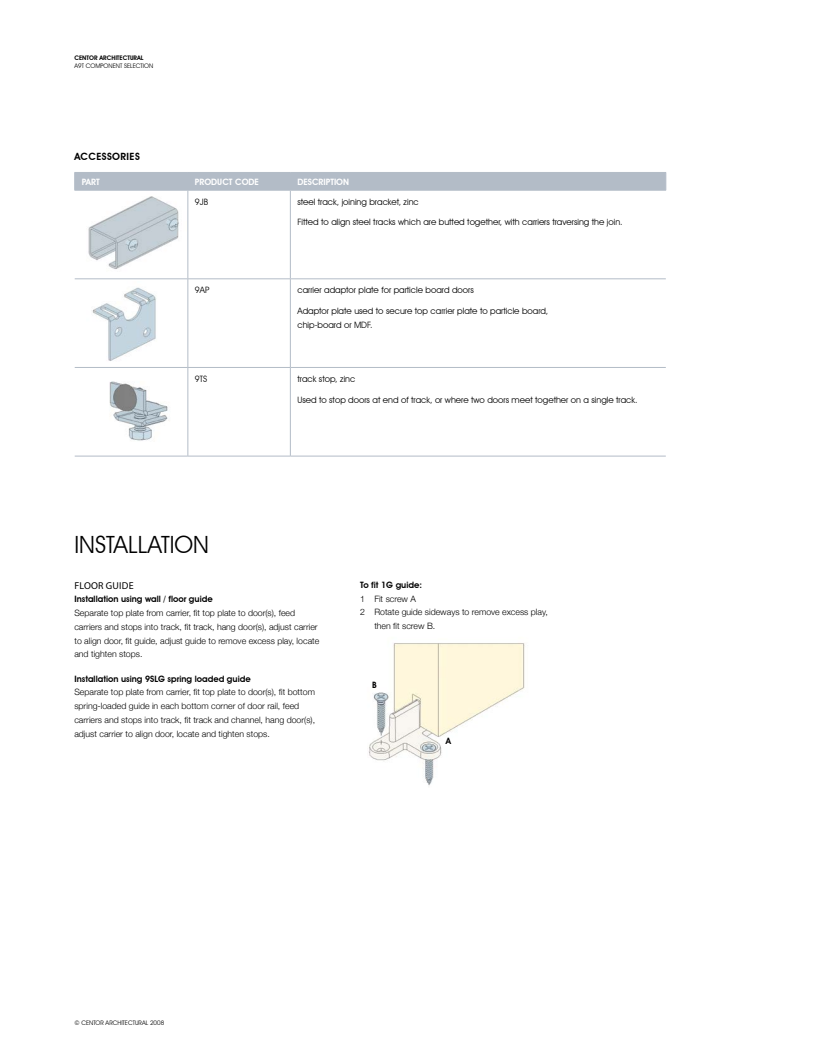
<style>
.page{position:relative;width:815px;height:1053px;background:#fff}
.page>*{position:absolute;margin:0;border:0;box-sizing:border-box;transform-origin:0 0}
.t1{font:23.75px "Avant Garde IT Cby BT";color:#000}
.t2{font:600 10px "Avant Garde IT Cby BT";letter-spacing:.04em;color:#000}
.t3{font:10px "Myriad Pro";letter-spacing:.02em;color:#000}
.t4{font:300 8.75px/13.8px "Helvetica Neue";color:#000}
.t5{font:8.75px/13.8px "Avant Garde IT Cby BT";color:#000}
.t6{font:600 8.75px "Avant Garde IT Cby BT";color:#000}
.t7{font:600 8.75px "Avant Garde IT Cby BT";color:#fff}
.t8{font:6.25px "Avant Garde IT Cby BT";color:#000}
.t9{font:600 6.25px "Avant Garde IT Cby BT";color:#000}
</style>
<div class="page">
<img style="left:368px;top:643px;width:157px;height:143px">
<div style="left:74px;top:172px;width:592px;height:18px;background:#b3bcc7"></div>
<hr style="left:74px;top:190px;width:114px;height:1px;background:#b3bcc7">
<hr style="left:188px;top:190px;width:102px;height:1px;background:#b3bcc7">
<hr style="left:188px;top:190px;width:1px;height:88px;background:#b3bcc7">
<hr style="left:290px;top:190px;width:376px;height:1px;background:#b3bcc7">
<hr style="left:290px;top:190px;width:1px;height:88px;background:#b3bcc7">
<hr style="left:75px;top:278px;width:113px;height:1px;background:#b3bcc7">
<hr style="left:188px;top:278px;width:102px;height:1px;background:#b3bcc7">
<hr style="left:188px;top:279px;width:1px;height:88px;background:#b3bcc7">
<hr style="left:290px;top:278px;width:376px;height:1px;background:#b3bcc7">
<hr style="left:290px;top:279px;width:1px;height:88px;background:#b3bcc7">
<hr style="left:75px;top:367px;width:113px;height:1px;background:#b3bcc7">
<hr style="left:188px;top:367px;width:102px;height:1px;background:#b3bcc7">
<hr style="left:188px;top:368px;width:1px;height:88px;background:#b3bcc7">
<hr style="left:290px;top:367px;width:376px;height:1px;background:#b3bcc7">
<hr style="left:290px;top:368px;width:1px;height:88px;background:#b3bcc7">
<hr style="left:75px;top:456px;width:113px;height:1px;background:#b3bcc7">
<hr style="left:188px;top:456px;width:102px;height:1px;background:#b3bcc7">
<hr style="left:290px;top:456px;width:376px;height:1px;background:#b3bcc7">
<img style="left:88px;top:196px;width:91px;height:73px">
<img style="left:92px;top:287px;width:64px;height:74px">
<img style="left:109px;top:381px;width:59px;height:60px">
<p class="t9" style="left:74px;top:54px;width:71px">CENTOR ARCHITECTURAL</p>
<p class="t8" style="left:74px;top:62px;width:80px">A9T COMPONENT SELECTION</p>
<p class="t2" style="left:74px;top:150px;width:67px">ACCESSORIES</p>
<p class="t7" style="left:82px;top:176px;width:20px">PART</p>
<p class="t7" style="left:195px;top:176px;width:66px">PRODUCT CODE</p>
<p class="t7" style="left:297px;top:176px;width:53px">DESCRIPTION</p>
<p class="t5" style="left:195px;top:194px;width:15px">9JB</p>
<p class="t5" style="left:297px;top:194px;width:123px">steel track, joining bracket, zinc</p>
<p class="t5" style="left:297px;top:215px;width:327px">Fitted to align steel tracks which are butted together, with carriers traversing the join.</p>
<p class="t5" style="left:195px;top:283px;width:16px">9AP</p>
<p class="t5" style="left:297px;top:283px;width:178px">carrier adaptor plate for particle board doors</p>
<p class="t5" style="left:297px;top:304px;width:252px">Adaptor plate used to secure top carrier plate to particle board, chip-board or MDF.</p>
<p class="t5" style="left:195px;top:372px;width:14px">9TS</p>
<p class="t5" style="left:297px;top:372px;width:60px">track stop, zinc</p>
<p class="t5" style="left:297px;top:392px;width:342px">Used to stop doors at end of track, or where two doors meet together on a single track.</p>
<h1 class="t1" style="left:74px;top:529px;width:136px">INSTALLATION</h1>
<p class="t3" style="left:75px;top:579px;width:61px">FLOOR GUIDE</p>
<p class="t6" style="left:74px;top:594px;width:140px">Installation using wall / floor guide</p>
<p class="t4" style="left:74px;top:605px;width:246px">Separate top plate from carrier, fit top plate to door(s), feed carriers and stops into track, fit track, hang door(s), adjust carrier to align door, fit guide, adjust guide to remove excess play, locate and tighten stops.</p>
<p class="t6" style="left:74px;top:673px;width:178px">Installation using 9SLG spring loaded guide</p>
<p class="t4" style="left:74px;top:684px;width:242px">Separate top plate from carrier, fit top plate to door(s), fit bottom spring-loaded guide in each bottom corner of door rail, feed carriers and stops into track, fit track and channel, hang door(s), adjust carrier to align door, locate and tighten stops.</p>
<p class="t6" style="left:360px;top:579px;width:63px">To fit 1G guide:</p>
<p class="t4" style="left:360px;top:591px;width:57px">1 Fit screw A</p>
<p class="t4" style="left:360px;top:604px;width:189px">2 Rotate guide sideways to remove excess play,</p>
<p class="t4" style="left:374px;top:618px;width:62px">then fit screw B.</p>
<p class="t6" style="left:372px;top:680px;width:6px">B</p>
<p class="t6" style="left:446px;top:735px;width:7px">A</p>
<p class="t8" style="left:74px;top:1018px;width:91px">© CENTOR ARCHITECTURAL 2008</p>
</div>
